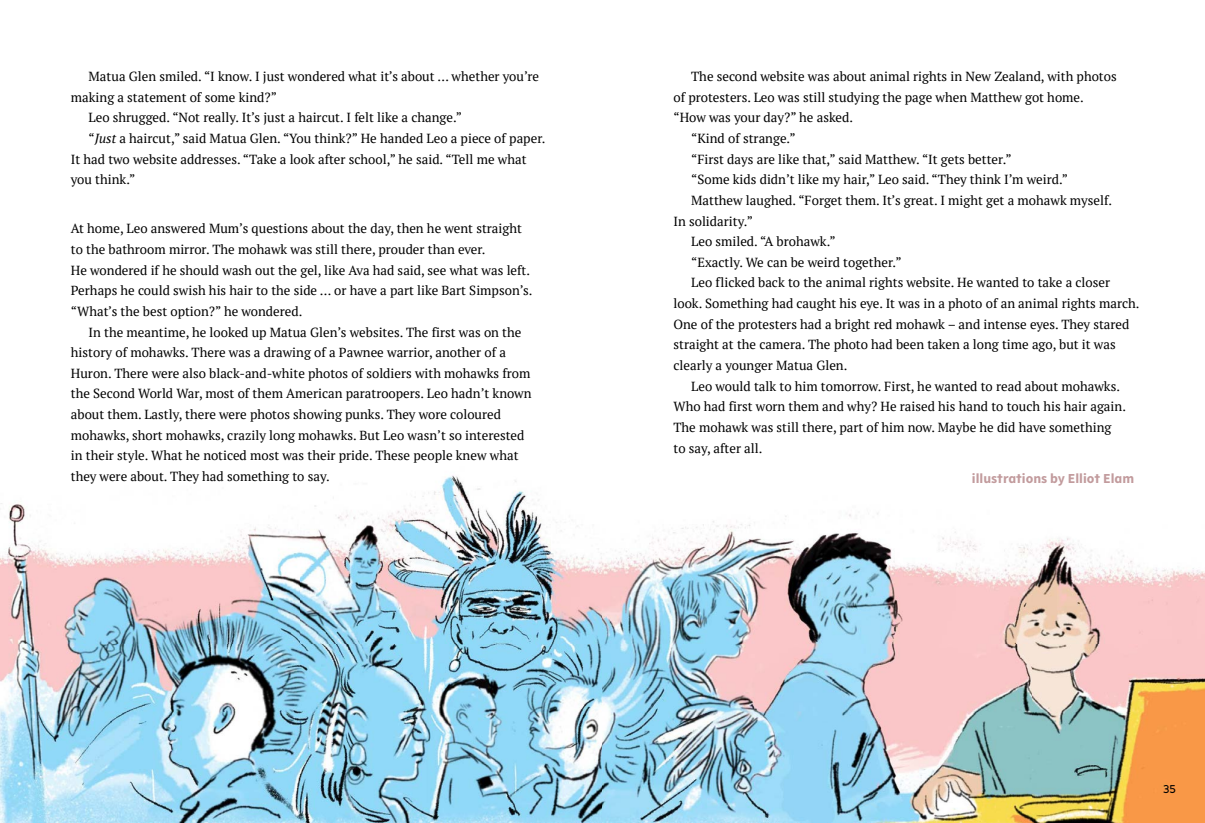
<style>
.page{position:relative;width:1205px;height:823px;background:#fff}
.page>*{position:absolute;margin:0;border:0;box-sizing:border-box;transform-origin:0 0}
.t1{font:700 13.75px "Tipu";color:#c29b9d}
.t2{font:13.12px/20.6px "PT Serif";color:#000}
.t3{font:11.25px "Aronui";color:#000}
.s1{font-style:italic}
</style>
<div class="page">
<img style="left:0;top:475px;width:1205px;height:347px">
<p class="t2" style="left:89px;top:66px;width:452px">Matua Glen smiled. “I know. I just wondered what it’s about … whether you’re</p>
<p class="t2" style="left:71px;top:86px;width:208px">making a statement of some kind?”</p>
<p class="t2" style="left:89px;top:107px;width:375px">Leo shrugged. “Not really. It’s just a haircut. I felt like a change.”</p>
<p class="t2" style="left:89px;top:128px;width:458px">“<span class="s1">Just</span> a haircut,” said Matua Glen. “You think?” He handed Leo a piece of paper.</p>
<p class="t2" style="left:71px;top:148px;width:457px">It had two website addresses. “Take a look after school,” he said. “Tell me what</p>
<p class="t2" style="left:71px;top:169px;width:66px">you think.”</p>
<p class="t2" style="left:71px;top:218px;width:463px">At home, Leo answered Mum’s questions about the day, then he went straight to the bathroom mirror. The mohawk was still there, prouder than ever.<br>He wondered if he should wash out the gel, like Ava had said, see what was left.<br>Perhaps he could swish his hair to the side … or have a part like Bart Simpson’s. “What’s the best option?” he wondered.</p>
<p class="t2" style="left:71px;top:321px;width:462px;text-indent:18px">In the meantime, he looked up Matua Glen’s websites. The first was on the history of mohawks. There was a drawing of a Pawnee warrior, another of a Huron. There were also black-and-white photos of soldiers with mohawks from the Second World War, most of them American paratroopers. Leo hadn’t known about them. Lastly, there were photos showing punks. They wore coloured mohawks, short mohawks, crazily long mohawks. But Leo wasn’t so interested in their style. What he noticed most was their pride. These people knew what they were about. They had something to say.</p>
<p class="t2" style="left:691px;top:66px;width:427px">The second website was about animal rights in New Zealand, with photos</p>
<p class="t2" style="left:673px;top:86px;width:412px">of protesters. Leo was still studying the page when Matthew got home.</p>
<p class="t2" style="left:673px;top:107px;width:181px">“How was your day?” he asked.</p>
<p class="t2" style="left:691px;top:128px;width:106px">“Kind of strange.”</p>
<p class="t2" style="left:691px;top:148px;width:322px">“First days are like that,” said Matthew. “It gets better.”</p>
<p class="t2" style="left:691px;top:169px;width:378px">“Some kids didn’t like my hair,” Leo said. “They think I’m weird.”</p>
<p class="t2" style="left:691px;top:190px;width:422px">Matthew laughed. “Forget them. It’s great. I might get a mohawk myself.</p>
<p class="t2" style="left:673px;top:210px;width:81px">In solidarity.”</p>
<p class="t2" style="left:691px;top:231px;width:146px">Leo smiled. “A brohawk.”</p>
<p class="t2" style="left:691px;top:251px;width:212px">“Exactly. We can be weird together.”</p>
<p class="t2" style="left:691px;top:272px;width:420px">Leo flicked back to the animal rights website. He wanted to take a closer</p>
<p class="t2" style="left:673px;top:293px;width:468px">look. Something had caught his eye. It was in a photo of an animal rights march.</p>
<p class="t2" style="left:673px;top:313px;width:457px">One of the protesters had a bright red mohawk – and intense eyes. They stared</p>
<p class="t2" style="left:673px;top:334px;width:444px">straight at the camera. The photo had been taken a long time ago, but it was</p>
<p class="t2" style="left:673px;top:355px;width:175px">clearly a younger Matua Glen.</p>
<p class="t2" style="left:691px;top:375px;width:430px">Leo would talk to him tomorrow. First, he wanted to read about mohawks.</p>
<p class="t2" style="left:673px;top:396px;width:454px">Who had first worn them and why? He raised his hand to touch his hair again.</p>
<p class="t2" style="left:673px;top:416px;width:439px">The mohawk was still there, part of him now. Maybe he did have something</p>
<p class="t2" style="left:673px;top:437px;width:90px">to say, after all.</p>
<p class="t1" style="left:972px;top:469px;width:164px">illustrations by Elliot Elam</p>
<p class="t3" style="left:1163px;top:781px;width:14px">35</p>
</div>
